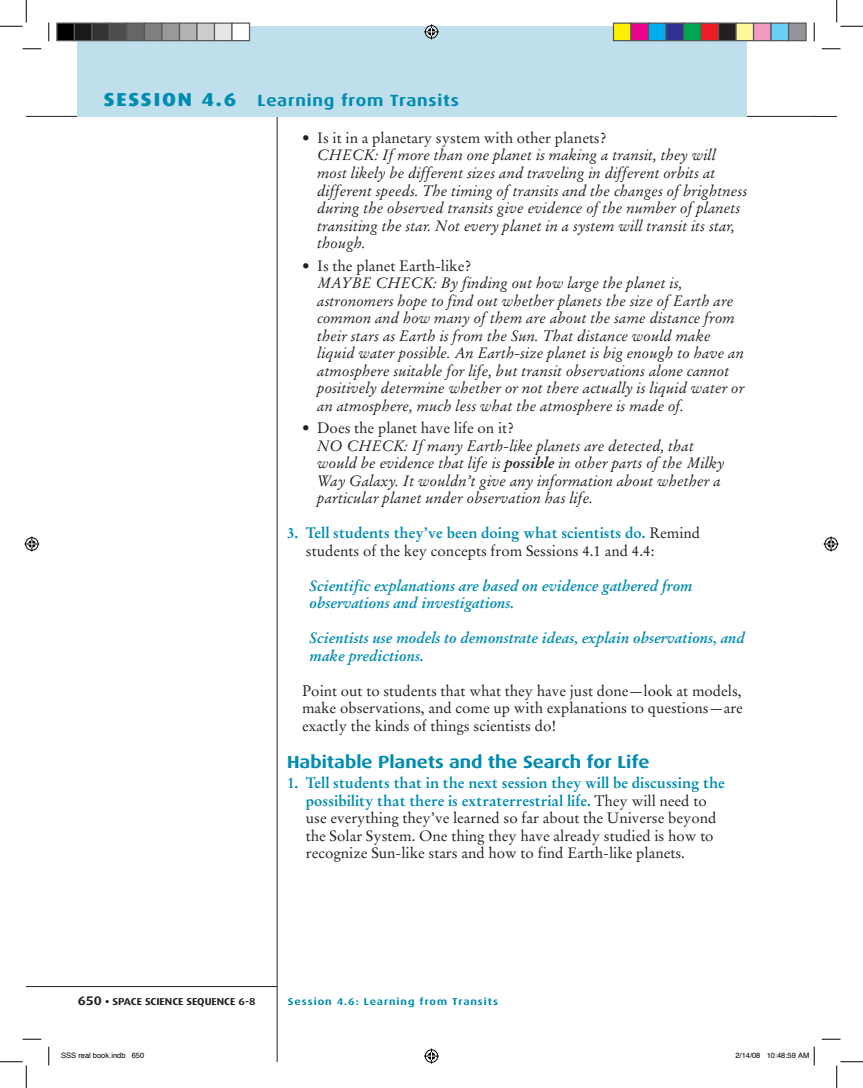
<style>
.page{position:relative;width:863px;height:1088px;background:#fff}
.page>*{position:absolute;margin:0;border:0;box-sizing:border-box;transform-origin:0 0}
.t1{font:700 17.5px "Dax Wide";color:#008bb0}
.t2{font:700 16.25px "Dax Wide";letter-spacing:.05em;color:#008bb0}
.t3{font:italic 15px/17.5px "Stempel Garamond LT Std";color:#231f20}
.t4{font:15px/17.5px "Stempel Garamond LT Std";color:#231f20}
.t5{font:italic 700 15px/17.5px "Stempel Garamond LT Std";color:#008bb0}
.t6{font:700 10px "Dax Wide";letter-spacing:.1em;color:#008bb0}
.t7{font:700 10px "Dax Wide";color:#231f20}
.t8{font:7.5px "Helvetica";color:#000}
.s1{font-weight:800;font-size:18.75px}
.s2{font-weight:700}
.s3{font-weight:700;color:#008bb0}
.s4{font-size:12.5px}
</style>
<div class="page">
<hr style="left:26px;top:986px;width:251px;height:1px;background:#231f20">
<hr style="left:277px;top:26px;width:1px;height:1035px;background:#231f20">
<hr style="left:26px;top:116px;width:788px;height:1px;background:#231f20">
<svg style="left:814px;top:116px;width:22px;height:1px"></svg>
<div style="left:77px;top:26px;width:669px;height:90px;background:#bedfeb"></div>
<svg style="left:22px;top:48px;width:19px;height:2px"></svg>
<svg style="left:821px;top:48px;width:19px;height:2px"></svg>
<svg style="left:22px;top:1038px;width:19px;height:2px"></svg>
<svg style="left:821px;top:1038px;width:19px;height:2px"></svg>
<svg style="left:48px;top:22px;width:2px;height:19px"></svg>
<svg style="left:48px;top:1046px;width:2px;height:19px"></svg>
<svg style="left:813px;top:22px;width:2px;height:19px"></svg>
<svg style="left:0;top:0;width:27px;height:27px"></svg>
<svg style="left:0;top:1061px;width:27px;height:27px"></svg>
<svg style="left:836px;top:0;width:26px;height:27px"></svg>
<svg style="left:836px;top:1061px;width:26px;height:27px"></svg>
<svg style="left:424px;top:24px;width:15px;height:15px"></svg>
<svg style="left:424px;top:1048px;width:15px;height:15px"></svg>
<svg style="left:24px;top:536px;width:15px;height:15px"></svg>
<svg style="left:823px;top:536px;width:15px;height:15px"></svg>
<div style="left:57px;top:23px;width:17px;height:18px;background:#000"></div>
<div style="left:56px;top:22px;width:19px;height:19px;border:1px solid #595959"></div>
<div style="left:74px;top:23px;width:18px;height:18px;background:#1a1a1a"></div>
<div style="left:74px;top:22px;width:18px;height:19px;border:1px solid #595959"></div>
<div style="left:92px;top:23px;width:17px;height:18px;background:#333"></div>
<div style="left:91px;top:22px;width:19px;height:19px;border:1px solid #595959"></div>
<div style="left:109px;top:23px;width:18px;height:18px;background:#4d4d4d"></div>
<div style="left:109px;top:22px;width:19px;height:19px;border:1px solid #595959"></div>
<div style="left:127px;top:23px;width:17px;height:18px;background:#666"></div>
<div style="left:126px;top:22px;width:19px;height:19px;border:1px solid #595959"></div>
<div style="left:144px;top:23px;width:18px;height:18px;background:#808080"></div>
<div style="left:144px;top:22px;width:18px;height:19px;border:1px solid #595959"></div>
<div style="left:162px;top:23px;width:17px;height:18px;background:#999"></div>
<div style="left:161px;top:22px;width:19px;height:19px;border:1px solid #595959"></div>
<div style="left:179px;top:23px;width:18px;height:18px;background:#b3b3b3"></div>
<div style="left:179px;top:22px;width:19px;height:19px;border:1px solid #595959"></div>
<div style="left:197px;top:23px;width:17px;height:18px;background:#ccc"></div>
<div style="left:196px;top:22px;width:19px;height:19px;border:1px solid #595959"></div>
<div style="left:214px;top:23px;width:18px;height:18px;background:#e6e6e6"></div>
<div style="left:214px;top:22px;width:18px;height:19px;border:1px solid #595959"></div>
<div style="left:232px;top:23px;width:17px;height:18px;background:#fff"></div>
<div style="left:231px;top:22px;width:19px;height:19px;border:1px solid #595959"></div>
<div style="left:613px;top:23px;width:18px;height:18px;background:#fff101"></div>
<div style="left:612px;top:22px;width:19px;height:19px;border:1px solid #595959"></div>
<div style="left:631px;top:23px;width:17px;height:18px;background:#ed028c"></div>
<div style="left:630px;top:22px;width:19px;height:19px;border:1px solid #595959"></div>
<div style="left:648px;top:23px;width:18px;height:18px;background:#00aeef"></div>
<div style="left:648px;top:22px;width:18px;height:19px;border:1px solid #595959"></div>
<div style="left:666px;top:23px;width:17px;height:18px;background:#2e3092"></div>
<div style="left:665px;top:22px;width:19px;height:19px;border:1px solid #595959"></div>
<div style="left:683px;top:23px;width:18px;height:18px;background:#00a54f"></div>
<div style="left:682px;top:22px;width:19px;height:19px;border:1px solid #595959"></div>
<div style="left:701px;top:23px;width:17px;height:18px;background:#ee1d23"></div>
<div style="left:700px;top:22px;width:19px;height:19px;border:1px solid #595959"></div>
<div style="left:718px;top:23px;width:18px;height:18px;background:#231f20"></div>
<div style="left:718px;top:22px;width:18px;height:19px;border:1px solid #595959"></div>
<div style="left:736px;top:23px;width:17px;height:18px;background:#fff79a"></div>
<div style="left:735px;top:22px;width:19px;height:19px;border:1px solid #595959"></div>
<div style="left:753px;top:23px;width:18px;height:18px;background:#f499c2"></div>
<div style="left:752px;top:22px;width:19px;height:19px;border:1px solid #595959"></div>
<div style="left:771px;top:23px;width:17px;height:18px;background:#6bcff6"></div>
<div style="left:770px;top:22px;width:19px;height:19px;border:1px solid #595959"></div>
<div style="left:788px;top:23px;width:18px;height:18px;background:#939598"></div>
<div style="left:788px;top:22px;width:18px;height:19px;border:1px solid #595959"></div>
<svg style="left:813px;top:1046px;width:2px;height:19px"></svg>
<p class="t2" style="left:104px;top:91px;width:356px"><span class="s1">SESSION 4.6</span> Learning from Transits</p>
<p class="t4" style="left:302px;top:129px;width:306px">• Is it in a planetary system with other planets?</p>
<p class="t3" style="left:317px;top:146px;width:431px">CHECK: If more than one planet is making a transit, they will most likely be different sizes and traveling in different orbits at different speeds. The timing of transits and the changes of brightness during the observed transits give evidence of the number of planets transiting the star. Not every planet in a system will transit its star, though.</p>
<p class="t4" style="left:302px;top:257px;width:170px">• Is the planet Earth-like?</p>
<p class="t3" style="left:317px;top:274px;width:429px">MAYBE CHECK: By finding out how large the planet is, astronomers hope to find out whether planets the size of Earth are common and how many of them are about the same distance from their stars as Earth is from the Sun. That distance would make liquid water possible. An Earth-size planet is big enough to have an atmosphere suitable for life, but transit observations alone cannot positively determine whether or not there actually is liquid water or an atmosphere, much less what the atmosphere is made of.</p>
<p class="t4" style="left:302px;top:419px;width:213px">• Does the planet have life on it?</p>
<p class="t3" style="left:317px;top:437px;width:409px">NO CHECK: If many Earth-like planets are detected, that would be evidence that life is <span class="s2">possible</span> in other parts of the Milky Way Galaxy. It wouldn’t give any information about whether a particular planet under observation has life.</p>
<p class="t4" style="left:306px;top:524px;width:396px;text-indent:-19px"><span class="s3">3. Tell students they’ve been doing what scientists do.</span> Remind students of the key concepts from Sessions 4.1 and 4.4:</p>
<p class="t5" style="left:309px;top:577px;width:384px">Scientific explanations are based on evidence gathered from observations and investigations.</p>
<p class="t5" style="left:309px;top:629px;width:437px">Scientists use models to demonstrate ideas, explain observations, and make predictions.</p>
<p class="t4" style="left:302px;top:682px;width:442px;text-align:justify">Point out to students that what they have just done—look at models, make observations, and come up with explanations to questions—are exactly the kinds of things scientists do!</p>
<p class="t1" style="left:287px;top:752px;width:364px">Habitable Planets and the Search for Life</p>
<p class="t4" style="left:306px;top:774px;width:420px;text-indent:-19px"><span class="s3">1. Tell students that in the next session they will be discussing the possibility that there is extraterrestrial life.</span> They will need to use everything they’ve learned so far about the Universe beyond the Solar System. One thing they have already studied is how to recognize Sun-like stars and how to find Earth-like planets.</p>
<p class="t7" style="left:78px;top:995px;width:179px"><span class="s4">650</span> • SPACE SCIENCE SEQUENCE 6-8</p>
<p class="t6" style="left:288px;top:995px;width:212px">Session 4.6: Learning from Transits</p>
<p class="t8" style="left:61px;top:1048px;width:84px">SSS real book.indb 650</p>
<p class="t8" style="left:735px;top:1048px;width:75px">2/14/08 10:48:59 AM</p>
</div>
